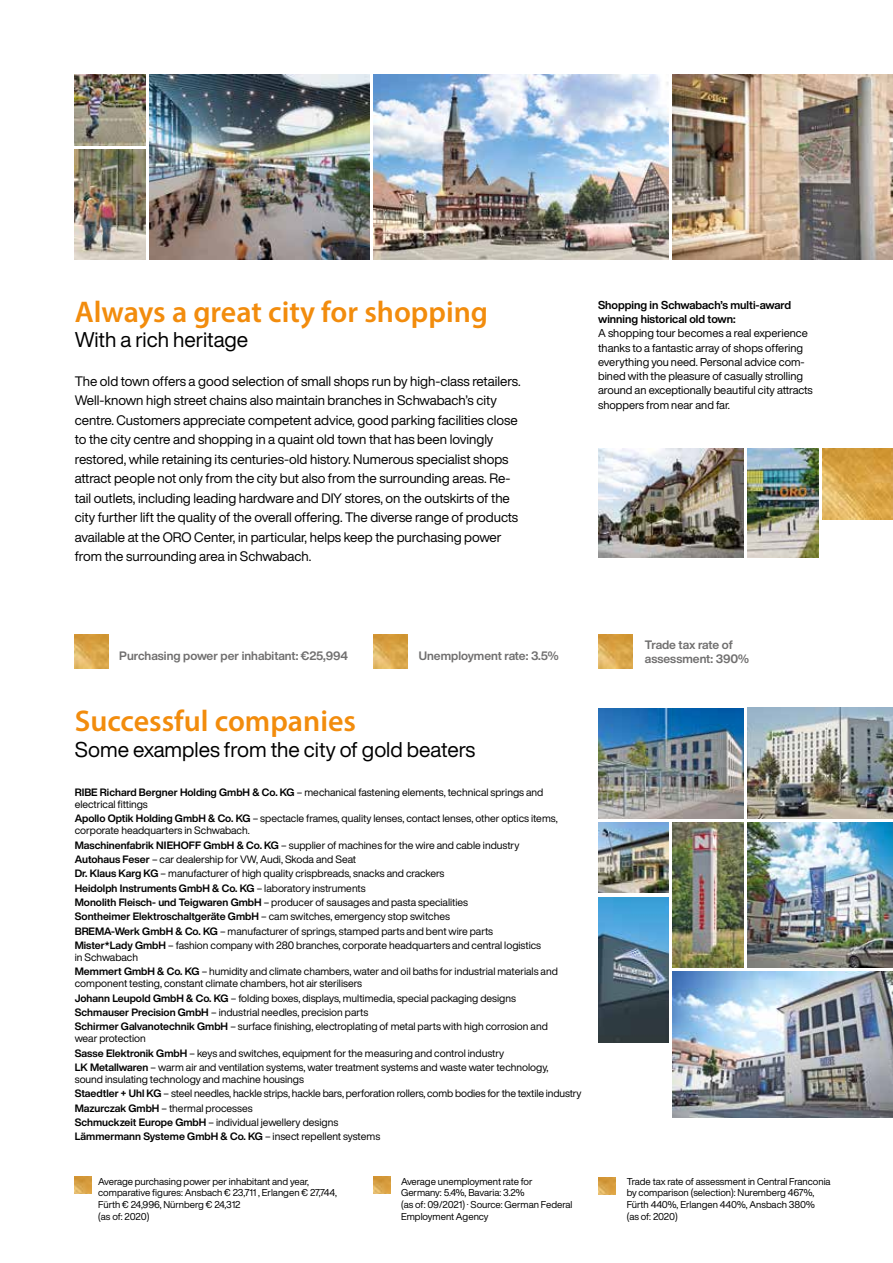
<style>
.page{position:relative;width:893px;height:1263px;background:#fff}
.page>*{position:absolute;margin:0;border:0;box-sizing:border-box;transform-origin:0 0}
.t1{font:600 30px "Myriad Pro";color:#f28c0d}
.t2{font:21px "Helvetica Now Display";color:#000}
.t3{font:13.5px/19.5px "Helvetica Now Display";color:#000}
.t4{font:700 12px/14.4px "Helvetica Now Display";color:#706f6f}
.t5{font:11.25px/14.2px "Helvetica Now Display";color:#000}
.t6{font:700 11.25px/14.2px "Helvetica Now Display";color:#000}
.t7{font:10.5px/14.4px "Helvetica Now Display";color:#000}
.t8{font:9.75px/11.7px "Helvetica Now Display";color:#000}
.s1{font-weight:700}
</style>
<div class="page">
<img style="left:598px;top:449px;width:145px;height:108px">
<img style="left:673px;top:822px;width:70px;height:146px">
<img style="left:598px;top:897px;width:71px;height:145px">
<img style="left:673px;top:75px;width:220px;height:185px">
<img style="left:598px;top:709px;width:145px;height:109px">
<img style="left:598px;top:822px;width:71px;height:71px">
<img style="left:748px;top:708px;width:145px;height:110px">
<img style="left:748px;top:822px;width:145px;height:146px">
<img style="left:673px;top:972px;width:220px;height:145px">
<img style="left:374px;top:75px;width:295px;height:185px">
<img style="left:75px;top:75px;width:70px;height:70px">
<img style="left:75px;top:150px;width:70px;height:110px">
<img style="left:75px;top:635px;width:34px;height:34px">
<img style="left:374px;top:635px;width:34px;height:34px">
<img style="left:598px;top:635px;width:34px;height:34px">
<img style="left:150px;top:75px;width:220px;height:185px">
<img style="left:748px;top:449px;width:70px;height:108px">
<img style="left:822px;top:449px;width:71px;height:70px">
<img style="left:75px;top:1176px;width:17px;height:17px">
<img style="left:374px;top:1176px;width:17px;height:17px">
<img style="left:598px;top:1177px;width:17px;height:17px">
<h1 class="t1" style="left:75px;top:292px;width:415px">Always a great city for shopping</h1>
<h2 class="t2" style="left:75px;top:325px;width:175px">With a rich heritage</h2>
<p class="t3" style="left:75px;top:371px;width:447px">The old town offers a good selection of small shops run by high-class retailers.<br>Well-known high street chains also maintain branches in Schwabach’s city centre. Customers appreciate competent advice, good parking facilities close to the city centre and shopping in a quaint old town that has been lovingly restored, while retaining its centuries-old history. Numerous specialist shops attract people not only from the city but also from the surrounding areas. Re&shy;tail outlets, including leading hardware and DIY stores, on the outskirts of the city further lift the quality of the overall offering. The diverse range of products available at the ORO Center, in particular, helps keep the purchasing power from the surrounding area in Schwabach.</p>
<p class="t6" style="left:598px;top:298px;width:195px">Shopping in Schwabach’s multi-award winning historical old town:</p>
<p class="t5" style="left:598px;top:326px;width:216px">A shopping tour becomes a real experience thanks to a fantastic array of shops offering everything you need. Personal advice com&shy;bined with the pleasure of casually strolling around an exceptionally beautiful city attracts shoppers from near and far.</p>
<p class="t4" style="left:119px;top:648px;width:230px">Purchasing power per inhabitant: €25,994</p>
<p class="t4" style="left:419px;top:648px;width:141px">Unemployment rate: 3.5%</p>
<p class="t4" style="left:645px;top:637px;width:106px">Trade tax rate of assessment: 390%</p>
<h1 class="t1" style="left:75px;top:702px;width:283px">Successful companies</h1>
<h2 class="t2" style="left:75px;top:735px;width:402px">Some examples from the city of gold beaters</h2>
<p class="t7" style="left:75px;top:786px;width:470px;line-height:12px"><span class="s1">RIBE Richard Bergner Holding GmbH &amp; Co. KG</span> – mechanical fastening elements, technical springs and electrical fittings</p>
<p class="t7" style="left:75px;top:812px;width:484px;line-height:12px"><span class="s1">Apollo Optik Holding GmbH &amp; Co. KG</span> – spectacle frames, quality lenses, contact lenses, other optics items, corporate headquarters in Schwabach.</p>
<p class="t7" style="left:75px;top:837px;width:468px"><span class="s1">Maschinenfabrik NIEHOFF GmbH &amp; Co. KG</span> – supplier of machines for the wire and cable industry <span class="s1">Autohaus Feser</span> – car dealership for VW, Audi, Skoda and Seat<br><span class="s1">Dr. Klaus Karg KG</span> – manufacturer of high quality crispbreads, snacks and crackers<br><span class="s1">Heidolph Instruments GmbH &amp; Co. KG</span> – laboratory instruments<br><span class="s1">Monolith Fleisch- und Teigwaren GmbH</span> – producer of sausages and pasta specialities<br><span class="s1">Sontheimer Elektroschaltgeräte GmbH</span> – cam switches, emergency stop switches<br><span class="s1">BREMA-Werk GmbH &amp; Co. KG</span> – manufacturer of springs, stamped parts and bent wire parts <span class="s1">Mister*Lady GmbH</span> – fashion company with 280 branches, corporate headquarters and central logistics</p>
<p class="t7" style="left:75px;top:950px;width:485px">in Schwabach<br><span class="s1">Memmert GmbH &amp; Co. KG</span> – humidity and climate chambers, water and oil baths for industrial materials and</p>
<p class="t7" style="left:75px;top:976px;width:475px">component testing, constant climate chambers, hot air sterilisers<br><span class="s1">Johann Leupold GmbH &amp; Co. KG</span> – folding boxes, displays, multimedia, special packaging designs <span class="s1">Schmauser Precision GmbH</span> – industrial needles, precision parts<br><span class="s1">Schirmer Galvanotechnik GmbH</span> – surface finishing, electroplating of metal parts with high corrosion and</p>
<p class="t7" style="left:75px;top:1031px;width:475px">wear protection<br><span class="s1">Sasse Elektronik GmbH</span> – keys and switches, equipment for the measuring and control industry<br><span class="s1">LK Metallwaren</span> – warm air and ventilation systems, water treatment systems and waste water technology,</p>
<p class="t7" style="left:75px;top:1072px;width:508px">sound insulating technology and machine housings<br><span class="s1">Staedtler + Uhl KG</span> – steel needles, hackle strips, hackle bars, perforation rollers, comb bodies for the textile industry <span class="s1">Mazurczak GmbH</span> – thermal processes<br><span class="s1">Schmuckzeit Europe GmbH</span> – individual jewellery designs<br><span class="s1">Lämmermann Systeme GmbH &amp; Co. KG</span> – insect repellent systems</p>
<p class="t8" style="left:98px;top:1175px;width:240px">Average purchasing power per inhabitant and year, comparative figures: Ansbach € 23,711 , Erlangen € 27,744, Fürth € 24,996, Nürnberg € 24,312<br>(as of: 2020)</p>
<p class="t8" style="left:401px;top:1175px;width:173px">Average unemployment rate for<br>Germany: 5.4%, Bavaria: 3.2%<br>(as of: 09/2021) · Source: German Federal<br>Employment Agency</p>
<p class="t8" style="left:627px;top:1175px;width:206px">Trade tax rate of assessment in Central Franconia by comparison (selection): Nuremberg 467%, Fürth 440%, Erlangen 440%, Ansbach 380%<br>(as of: 2020)</p>
</div>
